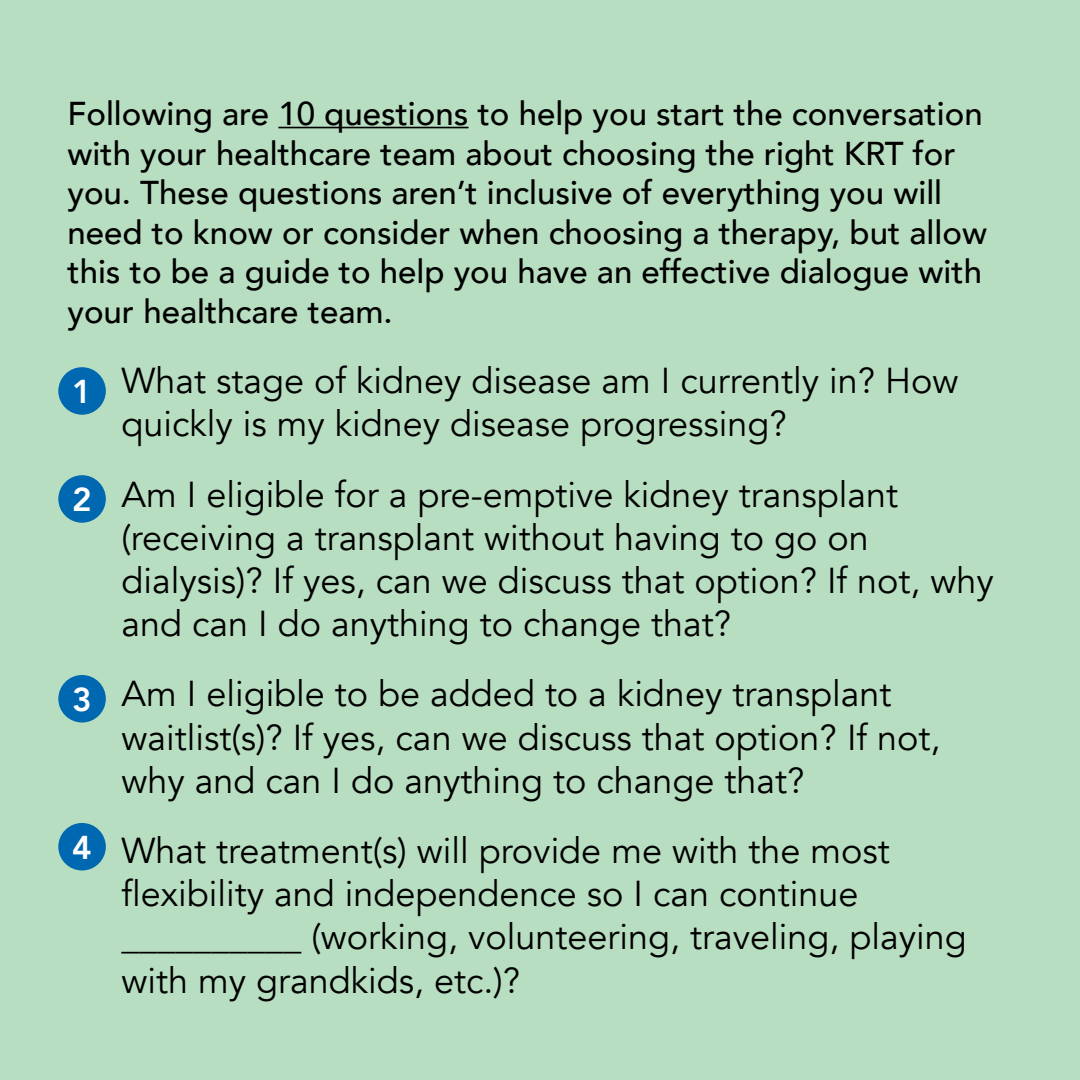
<style>
.page{position:relative;width:1080px;height:1080px;background:#b8dec1}
.page>*{position:absolute;margin:0;border:0;box-sizing:border-box;transform-origin:0 0}
.t1{font:36px/43.2px "Avenir";color:#000}
.t2{font:500 33px/39.6px "Avenir";color:#000}
.t3{font:800 33px "Avenir";color:#fff}
</style>
<div class="page">
<hr style="left:278px;top:127px;width:191px;height:1px;background:#000">
<div style="left:58px;top:367px;width:48px;height:48px;background:#0067b1;border-radius:50%"></div>
<div style="left:58px;top:475px;width:48px;height:48px;background:#0067b1;border-radius:50%"></div>
<div style="left:58px;top:675px;width:48px;height:48px;background:#0067b1;border-radius:50%"></div>
<div style="left:58px;top:823px;width:48px;height:47px;background:#0067b1;border-radius:50%"></div>
<p class="t2" style="left:68px;top:92px;width:921px">Following are 10 questions to help you start the conversation with your healthcare team about choosing the right KRT for you. These questions aren’t inclusive of everything you will need to know or consider when choosing a therapy, but allow this to be a guide to help you have an effective dialogue with your healthcare team.</p>
<p class="t1" style="left:122px;top:360px;width:838px">What stage of kidney disease am I currently in? How quickly is my kidney disease progressing?</p>
<p class="t1" style="left:122px;top:473px;width:874px">Am I eligible for a pre-emptive kidney transplant (receiving a transplant without having to go on dialysis)? If yes, can we discuss that option? If not, why and can I do anything to change that?</p>
<p class="t1" style="left:122px;top:673px;width:820px">Am I eligible to be added to a kidney transplant waitlist(s)? If yes, can we discuss that option? If not, why and can I do anything to change that?</p>
<p class="t1" style="left:122px;top:830px;width:847px">What treatment(s) will provide me with the most flexibility and independence so I can continue __________ (working, volunteering, traveling, playing with my grandkids, etc.)?</p>
<p class="t3" style="left:72px;top:366px;width:21px">1</p>
<p class="t3" style="left:72px;top:474px;width:21px">2</p>
<p class="t3" style="left:72px;top:674px;width:21px">3</p>
<p class="t3" style="left:72px;top:822px;width:21px">4</p>
</div>
